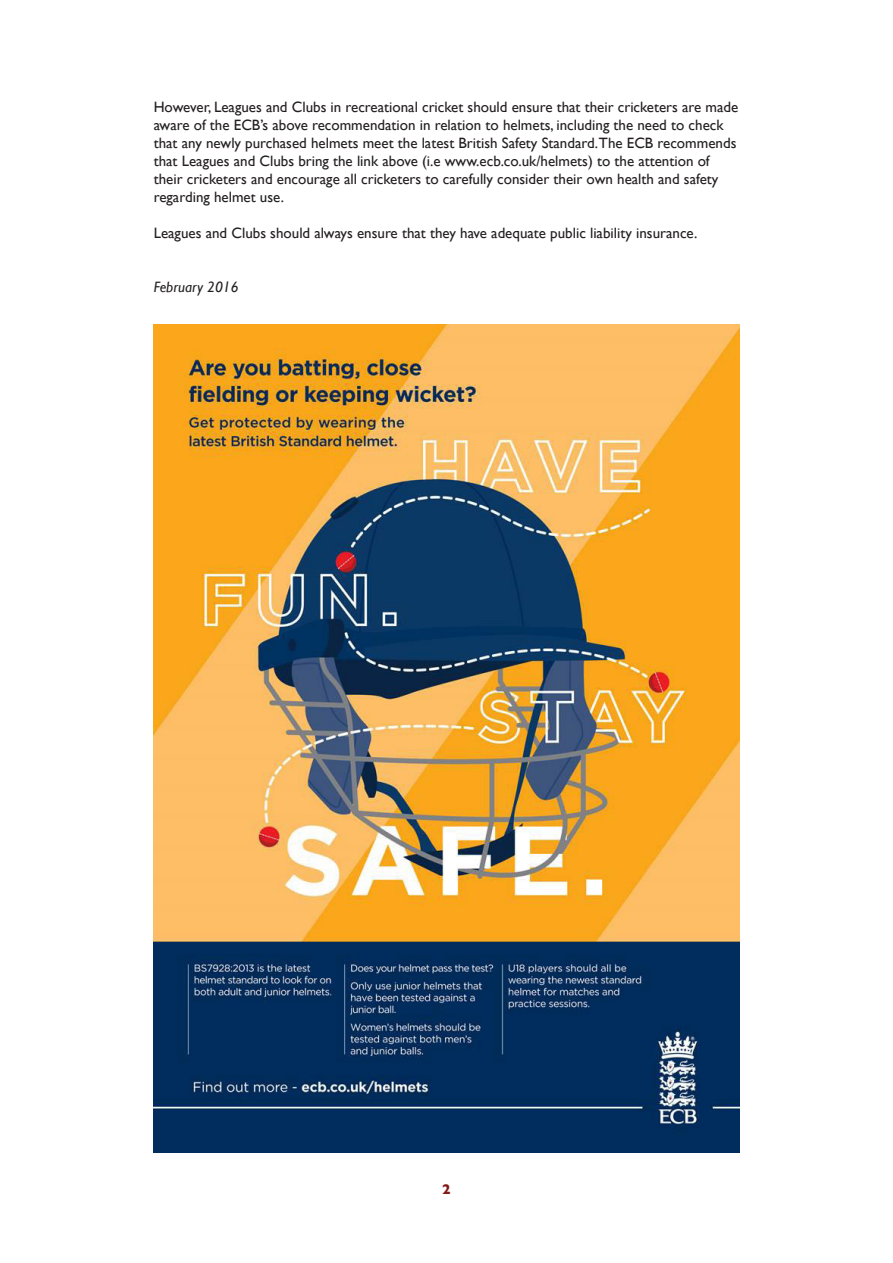
<style>
.page{position:relative;width:893px;height:1263px;background:#fff}
.page>*{position:absolute;margin:0;border:0;box-sizing:border-box;transform-origin:0 0}
.t1{font:15px/18px "Gill Sans";color:#231f20}
.t2{font:italic 15px "Gill Sans";color:#231f20}
.t3{font:700 14.25px "Gill Sans";color:#821a19}
</style>
<div class="page">
<img style="left:154px;top:324px;width:585px;height:828px">
<p class="t1" style="left:154px;top:98px;width:586px">However, Leagues and Clubs in recreational cricket should ensure that their cricketers are made aware of the ECB’s above recommendation in relation to helmets, including the need to check that any newly purchased helmets meet the latest British Safety Standard.The ECB recommends that Leagues and Clubs bring the link above (i.e www.ecb.co.uk/helmets) to the attention of their cricketers and encourage all cricketers to carefully consider their own health and safety regarding helmet use.</p>
<p class="t1" style="left:154px;top:224px;width:545px">Leagues and Clubs should always ensure that they have adequate public liability insurance.</p>
<p class="t2" style="left:154px;top:279px;width:86px">February 2016</p>
<p class="t3" style="left:442px;top:1181px;width:10px">2</p>
</div>
